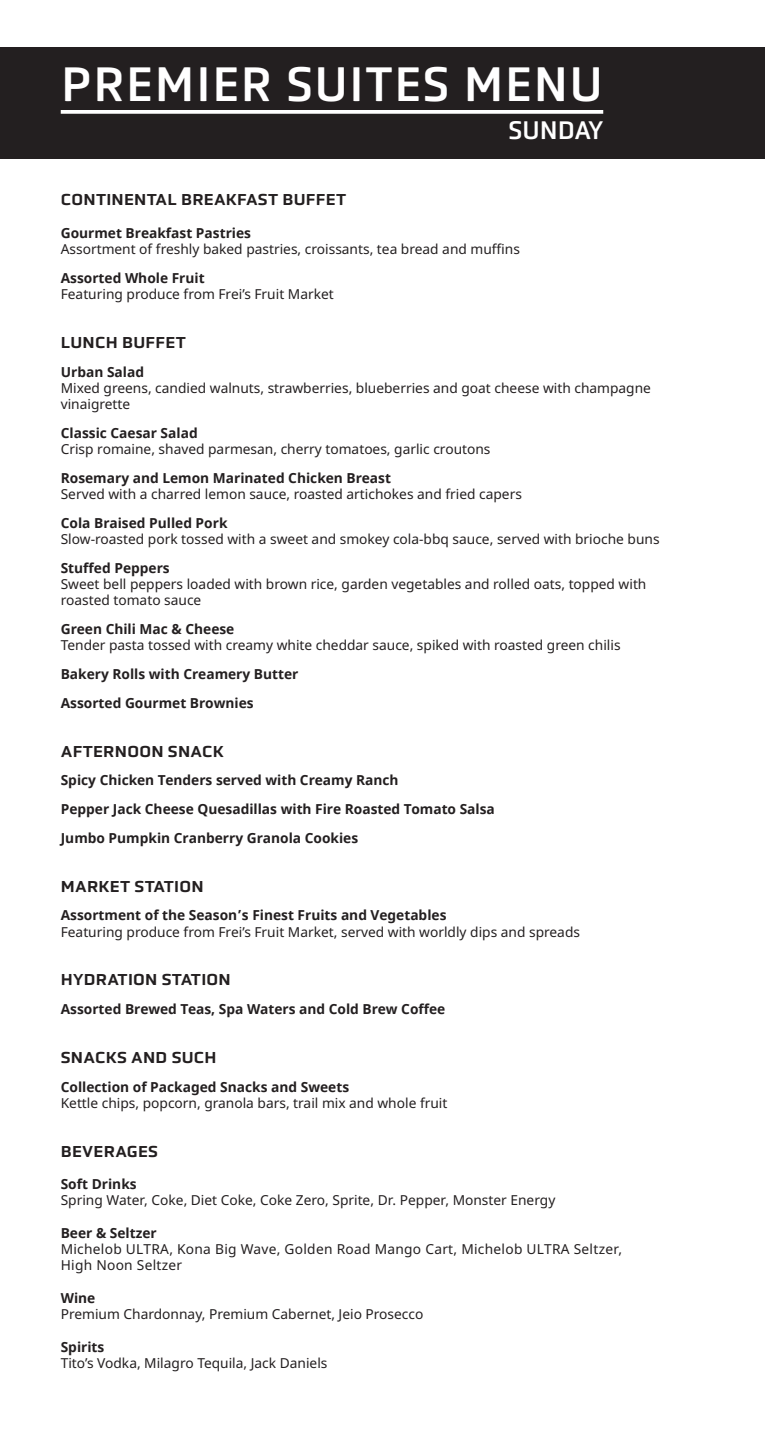
<style>
.page{position:relative;width:765px;height:1440px;background:#fff}
.page>*{position:absolute;margin:0;border:0;box-sizing:border-box;transform-origin:0 0}
.t1{font:50px "Obvia";letter-spacing:.035em;color:#fff}
.t2{font:26.25px "Obvia";color:#fff}
.t3{font:500 16.25px "Obvia Wide";letter-spacing:.015em;color:#231f20}
.t4{font:13.75px/16.2px "Noto Sans";color:#231f20}
.t5{font:700 13.75px/28.8px "Noto Sans";color:#231f20}
.t6{font:13.75px/16.2px "Noto Sans";letter-spacing:.02em;color:#231f20}
</style>
<div class="page">
<div style="left:0;top:47px;width:765px;height:112px;background:#231f20"></div>
<svg style="left:61px;top:110px;width:542px;height:4px;background:#f1f1f1"></svg>
<h1 class="t1" style="left:61px;top:55px;width:543px">PREMIER SUITES MENU</h1>
<h2 class="t2" style="left:509px;top:114px;width:96px">SUNDAY</h2>
<p class="t3" style="left:61px;top:190px;width:287px">CONTINENTAL BREAKFAST BUFFET</p>
<p class="t5" style="left:61px;top:218px;width:192px">Gourmet Breakfast Pastries</p>
<p class="t4" style="left:61px;top:241px;width:461px">Assortment of freshly baked pastries, croissants, tea bread and muffins</p>
<p class="t5" style="left:61px;top:263px;width:146px">Assorted Whole Fruit</p>
<p class="t4" style="left:61px;top:286px;width:275px">Featuring produce from Frei’s Fruit Market</p>
<p class="t3" style="left:61px;top:333px;width:126px">LUNCH BUFFET</p>
<p class="t5" style="left:61px;top:357px;width:85px">Urban Salad</p>
<p class="t4" style="left:61px;top:379px;width:592px">Mixed greens, candied walnuts, strawberries, blueberries and goat cheese with champagne vinaigrette</p>
<p class="t5" style="left:61px;top:418px;width:138px">Classic Caesar Salad</p>
<p class="t4" style="left:61px;top:441px;width:431px">Crisp romaine, shaved parmesan, cherry tomatoes, garlic croutons</p>
<p class="t5" style="left:61px;top:463px;width:332px">Rosemary and Lemon Marinated Chicken Breast</p>
<p class="t4" style="left:61px;top:486px;width:463px">Served with a charred lemon sauce, roasted artichokes and fried capers</p>
<p class="t5" style="left:61px;top:508px;width:168px">Cola Braised Pulled Pork</p>
<p class="t4" style="left:61px;top:531px;width:600px">Slow-roasted pork tossed with a sweet and smokey cola-bbq sauce, served with brioche buns</p>
<p class="t5" style="left:61px;top:553px;width:110px">Stuffed Peppers</p>
<p class="t4" style="left:61px;top:576px;width:587px">Sweet bell peppers loaded with brown rice, garden vegetables and rolled oats, topped with roasted tomato sauce</p>
<p class="t5" style="left:61px;top:614px;width:175px">Green Chili Mac &amp; Cheese</p>
<p class="t4" style="left:61px;top:637px;width:561px">Tender pasta tossed with creamy white cheddar sauce, spiked with roasted green chilis</p>
<p class="t5" style="left:61px;top:659px;width:239px">Bakery Rolls with Creamery Butter<br>Assorted Gourmet Brownies</p>
<p class="t3" style="left:61px;top:741px;width:165px">AFTERNOON SNACK</p>
<p class="t5" style="left:61px;top:766px;width:436px">Spicy Chicken Tenders served with Creamy Ranch<br>Pepper Jack Cheese Quesadillas with Fire Roasted Tomato Salsa<br>Jumbo Pumpkin Cranberry Granola Cookies</p>
<p class="t3" style="left:61px;top:876px;width:144px">MARKET STATION</p>
<p class="t5" style="left:61px;top:901px;width:387px">Assortment of the Season’s Finest Fruits and Vegetables</p>
<p class="t4" style="left:61px;top:923px;width:521px">Featuring produce from Frei’s Fruit Market, served with worldly dips and spreads</p>
<p class="t3" style="left:61px;top:970px;width:171px">HYDRATION STATION</p>
<p class="t5" style="left:61px;top:994px;width:386px">Assorted Brewed Teas, Spa Waters and Cold Brew Coffee</p>
<p class="t3" style="left:61px;top:1048px;width:157px">SNACKS AND SUCH</p>
<p class="t5" style="left:61px;top:1072px;width:290px">Collection of Packaged Snacks and Sweets</p>
<p class="t4" style="left:61px;top:1094px;width:388px">Kettle chips, popcorn, granola bars, trail mix and whole fruit</p>
<p class="t3" style="left:61px;top:1141px;width:99px">BEVERAGES</p>
<p class="t5" style="left:61px;top:1169px;width:77px">Soft Drinks</p>
<p class="t4" style="left:61px;top:1192px;width:496px">Spring Water, Coke, Diet Coke, Coke Zero, Sprite, Dr. Pepper, Monster Energy</p>
<p class="t5" style="left:61px;top:1218px;width:98px">Beer &amp; Seltzer</p>
<p class="t6" style="left:61px;top:1241px;width:563px">Michelob ULTRA, Kona Big Wave, Golden Road Mango Cart, Michelob ULTRA Seltzer,<br>High Noon Seltzer</p>
<p class="t5" style="left:61px;top:1283px;width:36px">Wine</p>
<p class="t4" style="left:61px;top:1306px;width:364px">Premium Chardonnay, Premium Cabernet, Jeio Prosecco</p>
<p class="t5" style="left:61px;top:1332px;width:45px">Spirits</p>
<p class="t4" style="left:61px;top:1354px;width:268px">Tito’s Vodka, Milagro Tequila, Jack Daniels</p>
</div>
